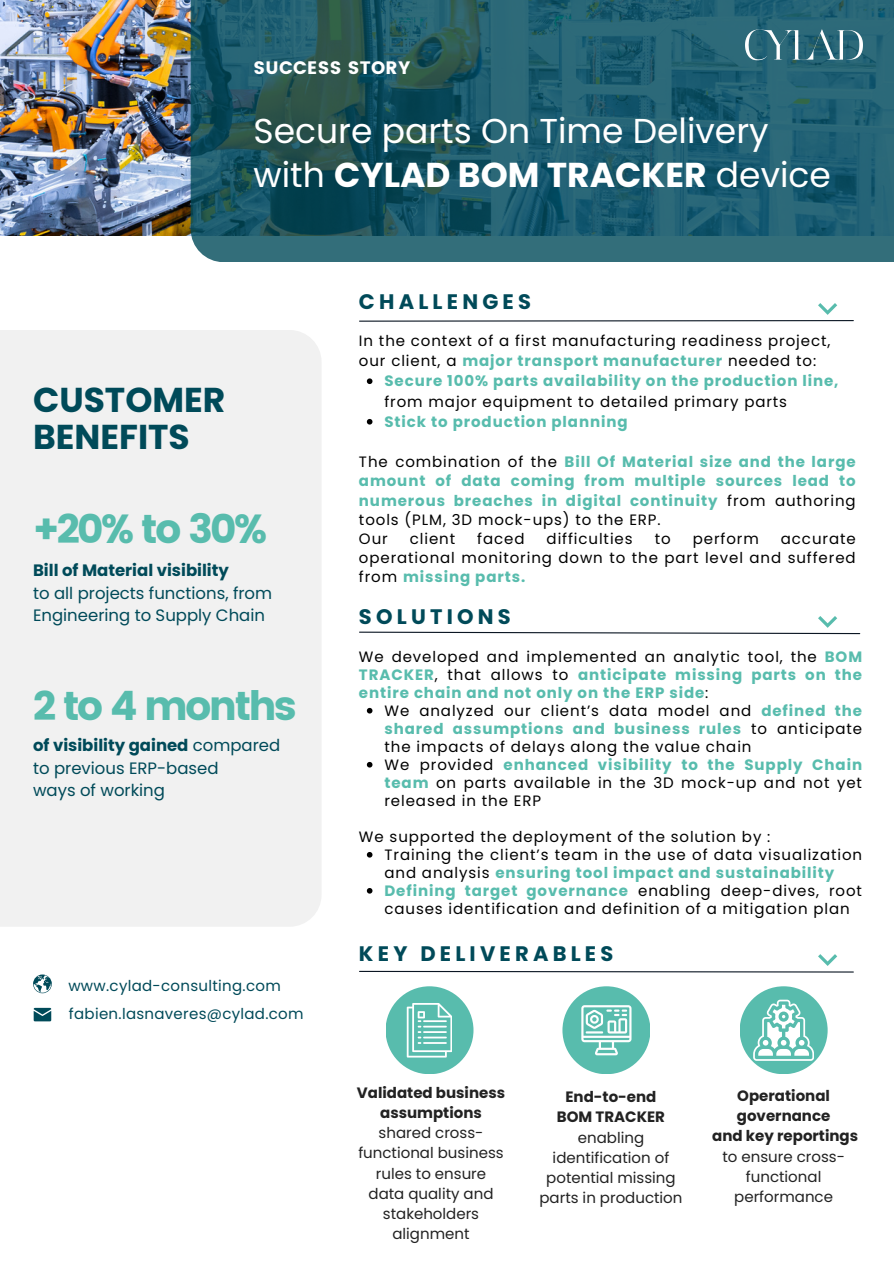
<style>
.page{position:relative;width:894px;height:1264px;background:#fff}
.page>*{position:absolute;margin:0;border:0;box-sizing:border-box;transform-origin:0 0}
.t1{font:40.5px "Poppins";letter-spacing:-.07em;color:#58bcad}
.t2{font:34.5px/43.8px "Poppins";color:#fff}
.t3{font:700 34.5px/37.2px "Poppins";color:#004a59}
.t4{font:700 21px "Poppins";letter-spacing:.2em;color:#004a59}
.t5{font:18px "Poppins";letter-spacing:.02em;color:#fff}
.t6{font:16.5px/22.5px "Poppins";color:#004a59}
.t7{font:15px/18px "Poppins";letter-spacing:.06em;color:#000}
.t8{font:700 15px/19.2px "Poppins";letter-spacing:.06em;color:#58bcad;text-align:justify}
.t9{font:15px/20.2px "Poppins";color:#222;text-align:center}
.t10{font:700 15px/20.2px "Poppins";color:#222;text-align:center}
.t11{font:15px "Poppins";letter-spacing:.02em;color:#004a59}
.s1{font-weight:700}
.s2{font-weight:700;color:#58bcad}
.s3{font-weight:400;color:#000}
</style>
<div class="page">
<div style="left:0;top:330px;width:321px;height:596px;background:#f1f1f1"></div>
<img style="left:0;top:0;width:190px;height:235px">
<svg style="left:190px;top:0;width:703px;height:262px;background:#205b6a"></svg>
<svg style="left:33px;top:974px;width:19px;height:19px"></svg>
<svg style="left:34px;top:1007px;width:17px;height:14px"></svg>
<img style="left:745px;top:29px;width:117px;height:36px">
<div style="left:562px;top:986px;width:88px;height:88px;background:#58bcad;border-radius:50%"></div>
<div style="left:385px;top:986px;width:88px;height:88px;background:#58bcad;border-radius:50%"></div>
<div style="left:739px;top:986px;width:88px;height:88px;background:#58bcad;border-radius:50%"></div>
<svg style="left:359px;top:303px;width:495px;height:19px"></svg>
<svg style="left:359px;top:954px;width:495px;height:19px"></svg>
<svg style="left:359px;top:616px;width:501px;height:18px"></svg>
<svg style="left:406px;top:1003px;width:45px;height:53px"></svg>
<svg style="left:753px;top:999px;width:60px;height:61px"></svg>
<svg style="left:581px;top:1005px;width:50px;height:50px"></svg>
<svg style="left:367px;top:378px;width:5px;height:6px"></svg>
<svg style="left:367px;top:419px;width:5px;height:5px"></svg>
<svg style="left:367px;top:708px;width:5px;height:5px"></svg>
<svg style="left:367px;top:762px;width:5px;height:5px"></svg>
<svg style="left:367px;top:852px;width:5px;height:5px"></svg>
<svg style="left:367px;top:888px;width:5px;height:5px"></svg>
<h1 class="t5" style="left:253px;top:57px;width:158px">SUCCESS STORY</h1>
<h6 class="t2" style="left:253px;top:109px;width:578px">Secure parts On Time Delivery with <span class="s1">CYLAD BOM TRACKER</span> device</h6>
<h6 class="t3" style="left:33px;top:381px;width:194px">CUSTOMER<br>BENEFITS</h6>
<p class="t1" style="left:33px;top:505px;width:235px">+20% to 30%</p>
<p class="t6" style="left:33px;top:559px;width:240px"><span class="s1">Bill of Material visibility<br></span>to all projects functions, from<br>Engineering to Supply Chain</p>
<p class="t1" style="left:33px;top:682px;width:265px">2 to 4 months</p>
<p class="t6" style="left:33px;top:734px;width:249px"><span class="s1">of visibility gained</span> compared to previous ERP-based<br>ways of working</p>
<p class="t11" style="left:68px;top:975px;width:214px">www.cylad-consulting.com</p>
<h4 class="t11" style="left:69px;top:1003px;width:236px">fabien.lasnaveres@cylad.com</h4>
<h3 class="t4" style="left:359px;top:287px;width:174px">CHALLENGES</h3>
<h4 class="t7" style="left:359px;top:330px;width:473px;line-height:20.2px">In the context of a first manufacturing readiness project, our client, a <span class="s2">major transport manufacturer</span> needed to:</h4>
<p class="t8" style="left:384px;top:371px;width:455px;line-height:20.2px">Secure 100% parts availability on the production line, <span class="s3">from major equipment to detailed primary parts</span></p>
<p class="t8" style="left:384px;top:412px;width:244px">Stick to production planning</p>
<p class="t8" style="left:359px;top:452px;width:498px"><span class="s3">The combination of the</span> Bill Of Material size and the large amount of data coming from multiple sources lead to numerous breaches in digital continuity <span class="s3">from authoring tools (PLM, 3D mock-ups) to the ERP.</span></p>
<p class="t7" style="left:359px;top:529px;width:30px">Our</p>
<p class="t7" style="left:410px;top:529px;width:47px">client</p>
<p class="t7" style="left:477px;top:529px;width:49px">faced</p>
<p class="t7" style="left:546px;top:529px;width:87px">difficulties</p>
<p class="t7" style="left:654px;top:529px;width:17px">to</p>
<p class="t7" style="left:692px;top:529px;width:67px">perform</p>
<p class="t7" style="left:359px;top:529px;width:498px;line-height:19.2px;text-align:justify;text-indent:422px">accurate operational monitoring down to the part level and suffered from <span class="s2">missing parts.</span></p>
<h2 class="t4" style="left:359px;top:602px;width:153px">SOLUTIONS</h2>
<p class="t8" style="left:359px;top:647px;width:504px;line-height:18px"><span class="s3">We developed and implemented an analytic tool, the</span> BOM TRACKER<span class="s3">, that allows to</span> anticipate missing parts on the entire chain and not only on the ERP side<span class="s3">:</span></p>
<p class="t7" style="left:384px;top:701px;width:479px;text-align:justify">We analyzed our client’s data model and <span class="s2">defined the shared assumptions and business rules</span> to anticipate the impacts of delays along the value chain</p>
<h4 class="t7" style="left:384px;top:755px;width:479px;text-align:justify">We provided <span class="s2">enhanced visibility to the Supply Chain team</span> on parts available in the 3D mock-up and not yet released in the ERP</h4>
<p class="t7" style="left:359px;top:827px;width:413px">We supported the deployment of the solution by :</p>
<p class="t7" style="left:384px;top:845px;width:479px">Training the client’s team in the use of data visualization and analysis <span class="s2">ensuring tool impact and sustainability</span></p>
<p class="t7" style="left:384px;top:881px;width:479px"><span class="s2">Defining target governance</span> enabling deep-dives, root causes identification and definition of a mitigation plan</p>
<h1 class="t4" style="left:359px;top:938px;width:256px">KEY DELIVERABLES</h1>
<p class="t10" style="left:357px;top:1082px;width:150px">Validated business assumptions</p>
<p class="t9" style="left:358px;top:1122px;width:147px">shared cross&shy;functional business rules to ensure data quality and stakeholders alignment</p>
<p class="t10" style="left:565px;top:1086px;width:92px">End-to-end</p>
<p class="t10" style="left:556px;top:1106px;width:110px">BOM TRACKER</p>
<p class="t9" style="left:539px;top:1127px;width:144px">enabling identification of potential missing parts in production</p>
<p class="t10" style="left:736px;top:1085px;width:95px;text-align:left">Operational governance</p>
<p class="t9" style="left:712px;top:1125px;width:147px"><span class="s1">and key reportings </span>to ensure cross&shy;functional performance</p>
</div>
